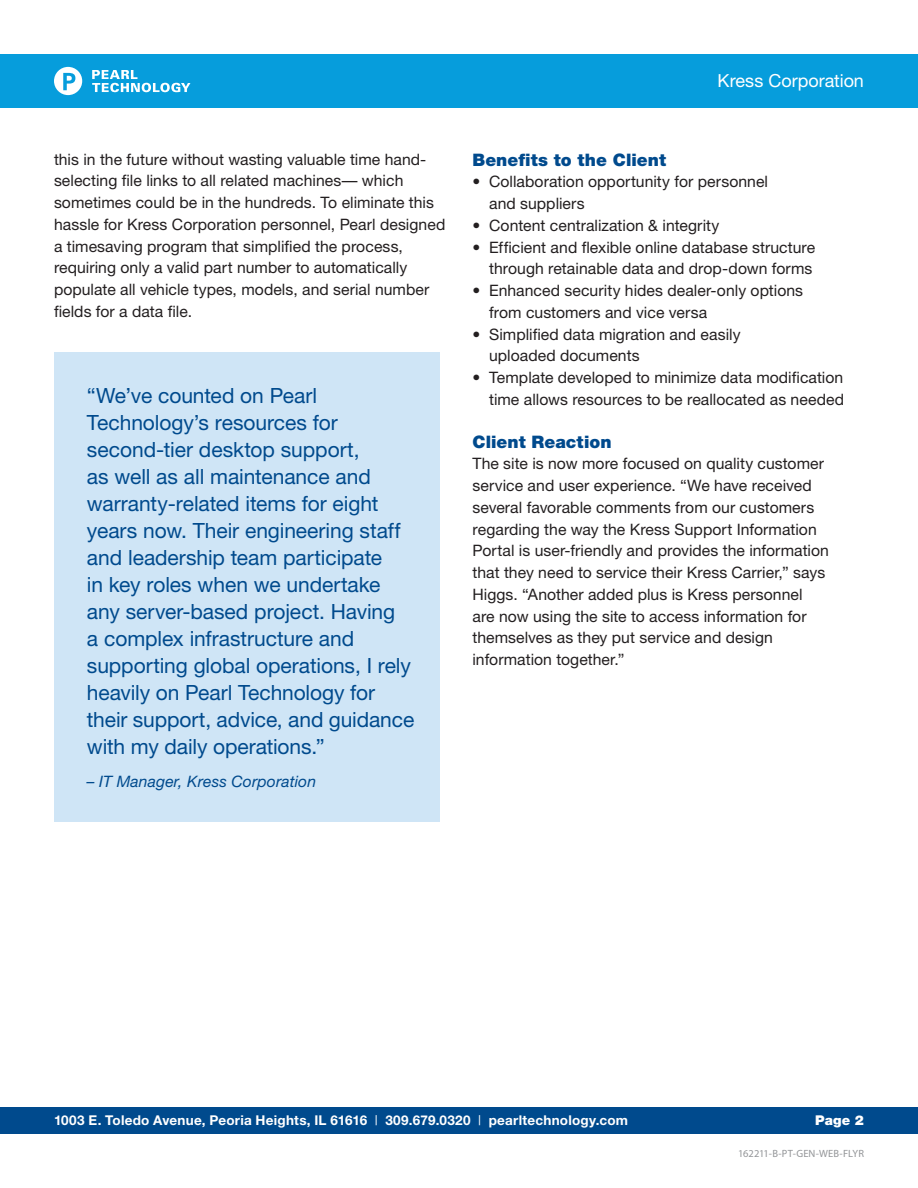
<style>
.page{position:relative;width:918px;height:1188px;background:#fff}
.page>*{position:absolute;margin:0;border:0;box-sizing:border-box;transform-origin:0 0}
.t1{font:21px/27px "Helvetica Neue";letter-spacing:-.005em;color:#004a8d}
.t2{font:18px "Helvetica Neue";color:#fff}
.t3{font:900 17.25px "Helvetica Neue";letter-spacing:.005em;color:#004a8d}
.t4{font:15.75px/21.8px "Helvetica Neue";letter-spacing:.005em;color:#231f20}
.t5{font:italic 15.75px "Helvetica Neue";letter-spacing:.01em;color:#004a8d}
.t6{font:700 13.5px "Helvetica Neue";letter-spacing:.015em;color:#fff}
.t7{font:900 13.5px "Helvetica Neue";color:#fff}
.t8{font:10.5px "Myriad Pro";letter-spacing:.005em;color:#939598}
.s1{font-weight:400}
</style>
<div class="page">
<div style="left:54px;top:352px;width:386px;height:470px;background:#cfe5f6"></div>
<div style="left:0;top:1107px;width:918px;height:27px;background:#004a8d"></div>
<div style="left:0;top:54px;width:918px;height:54px;background:#069ddc"></div>
<svg style="left:54px;top:67px;width:28px;height:28px"></svg>
<svg style="left:92px;top:70px;width:98px;height:22px"></svg>
<p class="t2" style="left:718px;top:70px;width:148px">Kress Corporation</p>
<p class="t4" style="left:54px;top:148px;width:393px">this in the future without wasting valuable time hand&shy;selecting file links to all related machines— which sometimes could be in the hundreds. To eliminate this hassle for Kress Corporation personnel, Pearl designed a timesaving program that simplified the process, requiring only a valid part number to automatically populate all vehicle types, models, and serial number fields for a data file.</p>
<p class="t3" style="left:472px;top:149px;width:195px">Benefits to the Client</p>
<p class="t4" style="left:489px;top:171px;width:280px;text-indent:-17px">• Collaboration opportunity for personnel and suppliers</p>
<p class="t4" style="left:472px;top:214px;width:248px">• Content centralization &amp; integrity</p>
<p class="t4" style="left:472px;top:236px;width:344px;text-align:right">• Efficient and flexible online database structure through retainable data and drop-down forms</p>
<p class="t4" style="left:489px;top:279px;width:316px;text-indent:-17px">• Enhanced security hides dealer-only options from customers and vice versa</p>
<p class="t4" style="left:489px;top:323px;width:253px;text-indent:-17px">• Simplified data migration and easily uploaded documents</p>
<p class="t4" style="left:472px;top:366px;width:373px;text-align:right">• Template developed to minimize data modification time allows resources to be reallocated as needed</p>
<p class="t3" style="left:472px;top:431px;width:141px">Client Reaction</p>
<p class="t4" style="left:472px;top:453px;width:358px">The site is now more focused on quality customer service and user experience. “We have received several favorable comments from our customers regarding the way the Kress Support Information Portal is user-friendly and provides the information that they need to service their Kress Carrier,” says Higgs. “Another added plus is Kress personnel<br>are now using the site to access information for themselves as they put service and design information together.”</p>
<p class="t1" style="left:87px;top:381px;width:329px">“We’ve counted on Pearl<br>Technology’s resources for second-tier desktop support,<br>as well as all maintenance and warranty-related items for eight years now. Their engineering staff and leadership team participate<br>in key roles when we undertake any server-based project. Having<br>a complex infrastructure and supporting global operations, I rely heavily on Pearl Technology for their support, advice, and guidance with my daily operations.”</p>
<p class="t5" style="left:87px;top:772px;width:231px">– IT Manager, Kress Corporation</p>
<p class="t6" style="left:54px;top:1112px;width:576px">1003 E. Toledo Avenue, Peoria Heights, IL 61616 <span class="s1">|</span> 309.679.0320 <span class="s1">|</span> pearltechnology.com</p>
<p class="t7" style="left:815px;top:1112px;width:50px">Page 2</p>
<p class="t8" style="left:738px;top:1147px;width:127px">162211-B-PT-GEN-WEB-FLYR</p>
</div>
